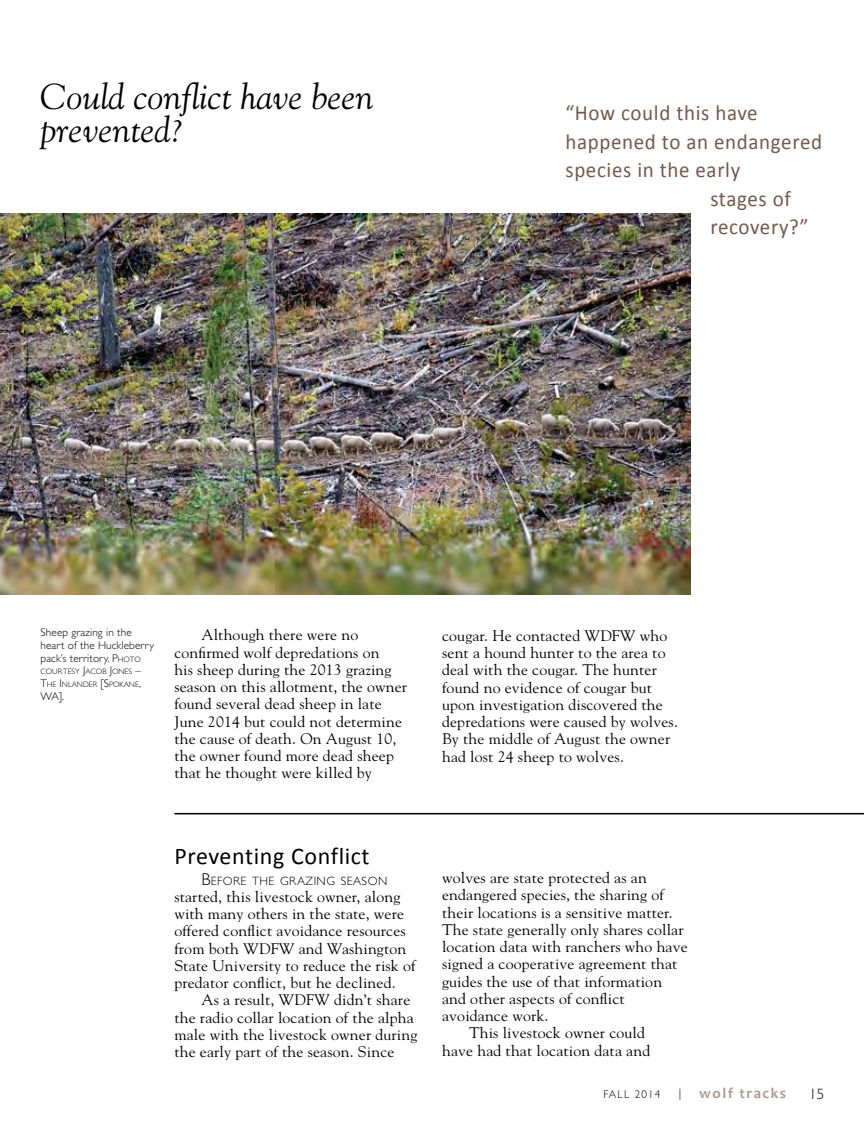
<style>
.page{position:relative;width:864px;height:1134px;background:#fff}
.page>*{position:absolute;margin:0;border:0;box-sizing:border-box;transform-origin:0 0}
.t1{font:italic 36px/33px "Goudy Std";color:#000}
.t2{font:24px "Calibri";letter-spacing:.025em;color:#000}
.t3{font:21.9px "Calibri";letter-spacing:.03em;color:#75584f;scale:.96 1}
.t4{font:15.3px/17.2px "Goudy Std";letter-spacing:.01em;color:#000}
.t5{font:700 15px "Candara";letter-spacing:.1em;color:#ad9991}
.t6{font:300 15px "Gill Sans Std";color:#000}
.t7{font:300 12.15px "Gill Sans Std";letter-spacing:.035em;color:#000}
.t8{font:300 11.25px/12.8px "Gill Sans Std";letter-spacing:.01em;color:#000}
.t9{font:300 11.25px "Gill Sans Std";letter-spacing:.1em;color:#000}
.t10{font:300 11.25px "Gill Sans Std";color:#000}
.t11{font:300 7.8px/12.8px "Gill Sans Std";color:#000}
.s1{font-style:inherit}
.s2{font-size:7.8px}
.s3{font-size:11.25px}
.s4{font-size:17.25px}
.s5{font-family:"Gill Sans Std";font-weight:300;font-size:11.25px;color:#000}
</style>
<div class="page">
<img style="left:0;top:214px;width:690px;height:380px">
<hr style="left:174px;top:813px;width:690px;height:1px;background:#000">
<h1 class="t1" style="left:40px;top:80px;width:334px">Could conflict have been prevented?</h1>
<h3 class="t3" style="left:566px;top:99px;width:202px">“How could this have</h3>
<h3 class="t3" style="left:566px;top:128px;width:269px">happened to an endangered</h3>
<h3 class="t3" style="left:566px;top:156px;width:184px">species in the early</h3>
<h3 class="t3" style="left:710px;top:185px;width:85px">stages of</h3>
<h3 class="t3" style="left:710px;top:213px;width:104px">recovery?”</h3>
<p class="t8" style="left:40px;top:626px;width:115px">Sheep grazing in the heart of the Huckleberry pack’s territory. <span class="s1">P</span><span class="s2">HOTO</span></p>
<p class="t11" style="left:40px;top:666px;width:102px">COURTESY <span class="s3">J</span>ACOB <span class="s3">J</span>ONES <span class="s3">–<br>T</span>HE <span class="s3">I</span> NLANDER <span class="s3">[S</span>POKANE<span class="s3">,</span></p>
<p class="t10" style="left:41px;top:690px;width:25px">WA].</p>
<p class="t4" style="left:174px;top:626px;width:234px;text-indent:27px">Although there were no confirmed wolf depredations on<br>his sheep during the 2013 grazing season on this allotment, the owner found several dead sheep in late<br>June 2014 but could not determine the cause of death. On August 10, the owner found more dead sheep that he thought were killed by</p>
<p class="t4" style="left:442px;top:627px;width:237px">cougar. He contacted WDFW who sent a hound hunter to the area to deal with the cougar. The hunter found no evidence of cougar but upon investigation discovered the depredations were caused by wolves.<br>By the middle of August the owner had lost 24 sheep to wolves.</p>
<h2 class="t2" style="left:174px;top:841px;width:197px">Preventing Conflict</h2>
<p class="t7" style="left:201px;top:874px;width:188px"><span class="s4">B</span>EFORE THE GRAZING SEASON</p>
<p class="t4" style="left:174px;top:888px;width:243px">started, this livestock owner, along with many others in the state, were offered conflict avoidance resources from both WDFW and Washington State University to reduce the risk of predator conflict, but he declined.</p>
<p class="t4" style="left:174px;top:991px;width:245px;text-indent:27px">As a result, WDFW didn’t share the radio collar location of the alpha male with the livestock owner during the early part of the season. Since</p>
<p class="t4" style="left:442px;top:869px;width:206px">wolves are state protected as an</p>
<p class="t4" style="left:442px;top:886px;width:223px">endangered species, the sharing of</p>
<p class="t4" style="left:442px;top:904px;width:232px">their locations is a sensitive matter.</p>
<p class="t4" style="left:442px;top:921px;width:243px">The state generally only shares collar</p>
<p class="t4" style="left:442px;top:938px;width:247px">location data with ranchers who have</p>
<p class="t4" style="left:442px;top:955px;width:237px">signed a cooperative agreement that</p>
<p class="t4" style="left:442px;top:973px;width:221px">guides the use of that information</p>
<p class="t4" style="left:442px;top:990px;width:184px">and other aspects of conflict</p>
<p class="t4" style="left:442px;top:1007px;width:108px">avoidance work.</p>
<p class="t4" style="left:469px;top:1024px;width:177px">This livestock owner could</p>
<p class="t4" style="left:442px;top:1042px;width:210px">have had that location data and</p>
<p class="t9" style="left:603px;top:1088px;width:59px">fall 2014</p>
<p class="t5" style="left:679px;top:1084px;width:109px"><span class="s5">|</span> wolf tracks</p>
<p class="t6" style="left:809px;top:1085px;width:16px">15</p>
</div>
